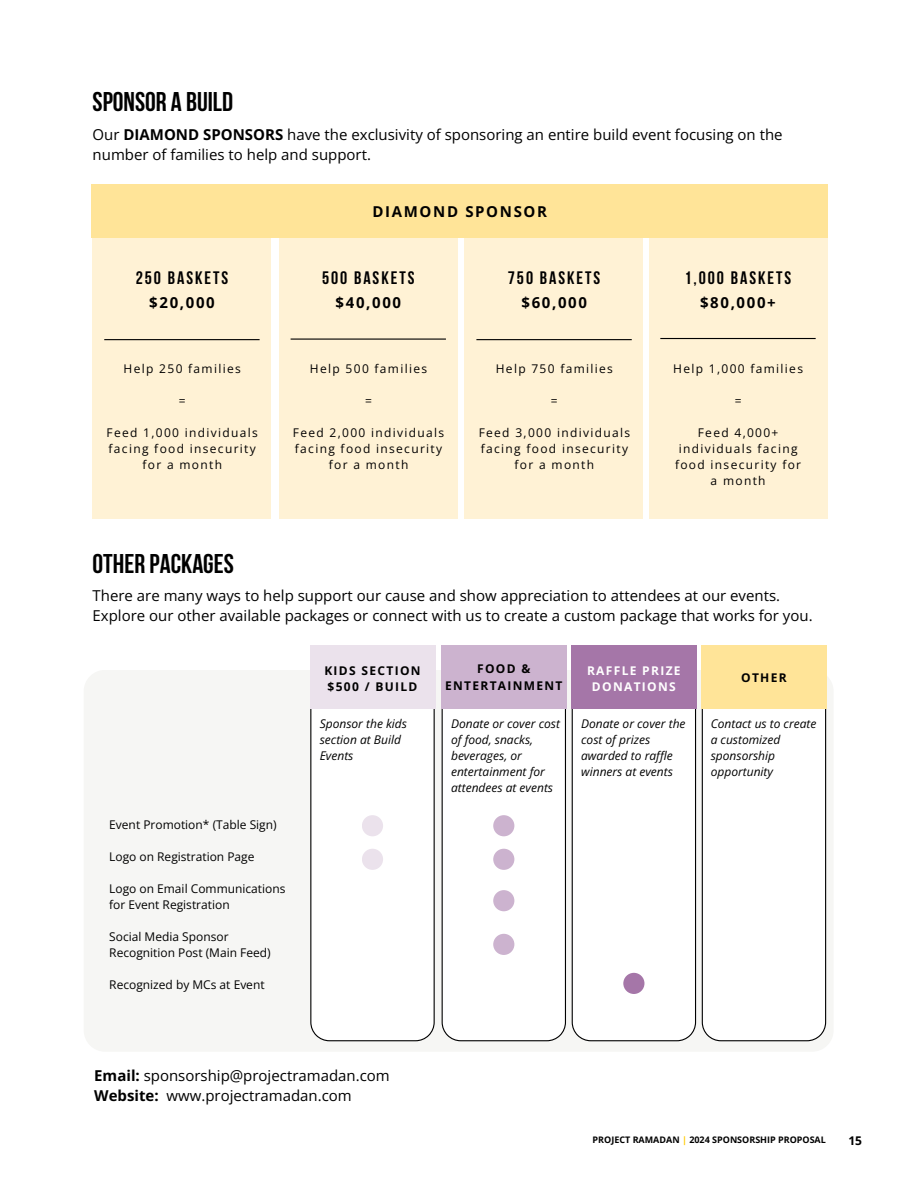
<style>
.page{position:relative;width:918px;height:1188px;background:#fff}
.page>*{position:absolute;margin:0;border:0;box-sizing:border-box;transform-origin:0 0}
.t1{font:700 27px "Bebas Neue";color:#000}
.t2{font:700 18px "Bebas Neue";letter-spacing:.11em;color:#000}
.t3{font:15px/20.2px "Open Sans";color:#000}
.t4{font:700 15px "Open Sans";letter-spacing:.11em;color:#000}
.t5{font:12px/16px "Open Sans";letter-spacing:.11em;color:#000;text-align:center}
.t6{font:italic 12px/16px "Open Sans";color:#000}
.t7{font:12px/16px "Open Sans";color:#000}
.t8{font:700 12px/16px "Open Sans";letter-spacing:.11em;color:#000}
.t9{font:700 12px/16px "Open Sans";letter-spacing:.11em;color:#fff;text-align:center}
.t10{font:700 9px "Open Sans";color:#000}
.s1{font-weight:700}
.s2{color:#ffcb05}
</style>
<div class="page">
<div style="left:93px;top:230px;width:178px;height:288px;background:#fff2d5"></div>
<div style="left:279px;top:232px;width:178px;height:286px;background:#fff2d5"></div>
<div style="left:464px;top:232px;width:178px;height:286px;background:#fff2d5"></div>
<div style="left:649px;top:232px;width:178px;height:286px;background:#fff2d5"></div>
<div style="left:92px;top:184px;width:735px;height:53px;background:#ffe498"></div>
<hr style="left:104px;top:339px;width:156px;height:1px;background:#000">
<hr style="left:291px;top:339px;width:155px;height:1px;background:#000">
<hr style="left:476px;top:339px;width:156px;height:1px;background:#000">
<hr style="left:660px;top:338px;width:156px;height:1px;background:#000">
<div style="left:84px;top:670px;width:750px;height:382px;background:#f6f6f4;border-radius:21px"></div>
<div style="left:310px;top:709px;width:125px;height:332px;background:#fff"></div>
<div style="left:442px;top:709px;width:124px;height:332px;background:#fff"></div>
<div style="left:572px;top:709px;width:124px;height:332px;background:#fff"></div>
<div style="left:702px;top:709px;width:124px;height:332px;background:#fff"></div>
<div style="left:362px;top:815px;width:21px;height:21px;background:#ebe2ec;border-radius:50%"></div>
<div style="left:493px;top:815px;width:21px;height:21px;background:#ccb3cf;border-radius:50%"></div>
<div style="left:362px;top:849px;width:21px;height:21px;background:#ebe2ec;border-radius:50%"></div>
<div style="left:493px;top:849px;width:21px;height:21px;background:#ccb3cf;border-radius:50%"></div>
<div style="left:493px;top:890px;width:21px;height:21px;background:#ccb3cf;border-radius:50%"></div>
<div style="left:310px;top:646px;width:126px;height:63px;background:#ebe2ec"></div>
<div style="left:442px;top:646px;width:124px;height:63px;background:#ccb3cf"></div>
<svg style="left:572px;top:646px;width:255px;height:63px;background:#d2aea1"></svg>
<div style="left:493px;top:934px;width:21px;height:21px;background:#ccb3cf;border-radius:50%"></div>
<div style="left:623px;top:973px;width:21px;height:21px;background:#a576a8;border-radius:50%"></div>
<p class="t1" style="left:93px;top:91px;width:142px">SPONSOR A BUILD</p>
<p class="t3" style="left:93px;top:124px;width:692px">Our <span class="s1">DIAMOND SPONSORS</span> have the exclusivity of sponsoring an entire build event focusing on the number of families to help and support.</p>
<p class="t2" style="left:136px;top:271px;width:94px">250 BASKETS</p>
<p class="t4" style="left:149px;top:292px;width:67px">$20,000</p>
<p class="t5" style="left:124px;top:360px;width:119px">Help 250 families</p>
<p class="t5" style="left:179px;top:392px;width:8px">=</p>
<p class="t5" style="left:107px;top:424px;width:153px">Feed 1,000 individuals facing food insecurity for a month</p>
<p class="t4" style="left:372px;top:201px;width:176px">DIAMOND SPONSOR</p>
<p class="t2" style="left:322px;top:271px;width:94px">500 BASKETS</p>
<p class="t4" style="left:336px;top:292px;width:67px">$40,000</p>
<p class="t5" style="left:310px;top:360px;width:119px">Help 500 families</p>
<p class="t5" style="left:365px;top:392px;width:8px">=</p>
<p class="t5" style="left:293px;top:424px;width:153px">Feed 2,000 individuals facing food insecurity for a month</p>
<p class="t2" style="left:508px;top:271px;width:94px">750 BASKETS</p>
<p class="t4" style="left:521px;top:292px;width:67px">$60,000</p>
<p class="t5" style="left:496px;top:360px;width:119px">Help 750 families</p>
<p class="t5" style="left:551px;top:392px;width:8px">=</p>
<p class="t5" style="left:479px;top:424px;width:153px">Feed 3,000 individuals facing food insecurity for a month</p>
<p class="t2" style="left:684px;top:271px;width:108px">1,000 BASKETS</p>
<p class="t4" style="left:700px;top:292px;width:77px">$80,000+</p>
<p class="t5" style="left:673px;top:360px;width:131px">Help 1,000 families</p>
<p class="t5" style="left:735px;top:392px;width:8px">=</p>
<p class="t5" style="left:675px;top:424px;width:128px">Feed 4,000+ individuals facing food insecurity for</p>
<p class="t5" style="left:711px;top:472px;width:57px">a month</p>
<p class="t1" style="left:93px;top:553px;width:143px">OTHER PACKAGES</p>
<p class="t3" style="left:93px;top:585px;width:721px">There are many ways to help support our cause and show appreciation to attendees at our events.<br>Explore our other available packages or connect with us to create a custom package that works for you.</p>
<p class="t8" style="left:324px;top:662px;width:98px">KIDS SECTION $500 / BUILD</p>
<p class="t8" style="left:445px;top:660px;width:119px;line-height:16.5px;text-align:center">FOOD &amp;<br>ENTERTAINMENT</p>
<p class="t9" style="left:587px;top:662px;width:95px">RAFFLE PRIZE<br>DONATIONS</p>
<p class="t8" style="left:741px;top:669px;width:47px">OTHER</p>
<p class="t7" style="left:109px;top:816px;width:169px">Event Promotion* (Table Sign)</p>
<p class="t7" style="left:109px;top:848px;width:147px">Logo on Registration Page</p>
<p class="t7" style="left:109px;top:880px;width:178px">Logo on Email Communications for Event Registration</p>
<p class="t7" style="left:109px;top:928px;width:163px">Social Media Sponsor<br>Recognition Post (Main Feed)</p>
<p class="t7" style="left:109px;top:976px;width:157px">Recognized by MCs at Event</p>
<p class="t6" style="left:320px;top:715px;width:89px">Sponsor the kids section at Build<br>Events</p>
<p class="t6" style="left:451px;top:715px;width:110px">Donate or cover cost of food, snacks, beverages, or entertainment for attendees at events</p>
<p class="t6" style="left:581px;top:715px;width:106px">Donate or cover the cost of prizes awarded to raffle winners at events</p>
<p class="t6" style="left:711px;top:715px;width:107px">Contact us to create a customized sponsorship opportunity</p>
<p class="t3" style="left:94px;top:1065px;width:297px"><span class="s1">Email:</span> sponsorship@projectramadan.com</p>
<p class="t3" style="left:94px;top:1085px;width:259px"><span class="s1">Website:</span> www.projectramadan.com</p>
<p class="t10" style="left:593px;top:1133px;width:235px">PROJECT RAMADAN <span class="s2">|</span> 2024 SPONSORSHIP PROPOSAL</p>
<p class="t8" style="left:848px;top:1132px;width:15px">15</p>
</div>
